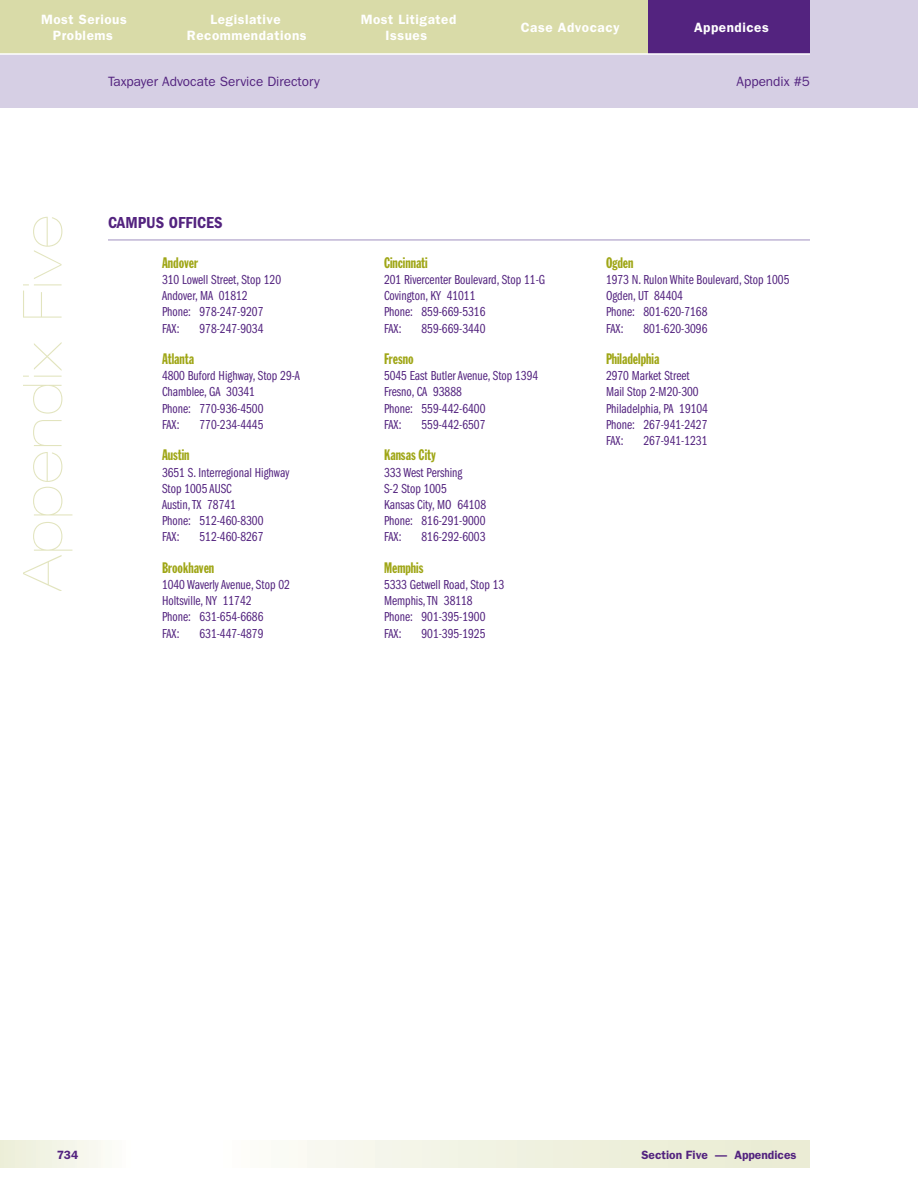
<style>
.page{position:relative;width:918px;height:1188px;background:#fff}
.page>*{position:absolute;margin:0;border:0;box-sizing:border-box;transform-origin:0 0}
.t1{font:900 expanded 54px "Helvetica Neue";letter-spacing:.04em;color:#e2e4be}
.App_5-Head_w_underli{font:600 condensed 16.5px "Franklin Gothic";color:#53237f}
.App5-address_Sub{font:15px "Franklin Gothic Extra Cond";color:#9fa616}
.App_5-address_text{font:13.5px "Franklin Gothic Book Cmpr";color:#53237f}
.t2{font:600 13.5px/16.5px "Franklin Gothic";letter-spacing:.04em;color:#fff;text-align:center}
.t3{font:13.5px "Franklin Gothic";color:#53237f}
.t4{font:600 12px "Franklin Gothic";color:#53237f}
</style>
<div class="page">
<div style="left:0;top:0;width:918px;height:108px;background:#d6cfe4"></div>
<svg style="left:289px;top:1141px;width:521px;height:27px;background:#f0f1e0"></svg>
<div style="left:0;top:1141px;width:148px;height:27px;background:linear-gradient(to right,#ebedd7,#fff)"></div>
<div style="left:0;top:0;width:162px;height:54px;background:#d9dba8"></div>
<div style="left:162px;top:0;width:162px;height:54px;background:#d9dba8"></div>
<div style="left:324px;top:0;width:162px;height:54px;background:#d9dba8"></div>
<div style="left:648px;top:0;width:162px;height:54px;background:#53237f"></div>
<div style="left:486px;top:0;width:162px;height:54px;background:#d9dba8"></div>
<hr style="left:0;top:53px;width:810px;height:2px;background:#fff">
<hr style="left:108px;top:239px;width:702px;height:2px;background:#c0b5d5">
<p class="t2" style="left:41px;top:11px;width:87px">Most Serious<br>Problems</p>
<p class="t2" style="left:361px;top:11px;width:97px">Most Litigated<br>Issues</p>
<p class="t2" style="left:521px;top:19px;width:100px">Case Advocacy</p>
<p class="t2" style="left:694px;top:19px;width:76px">Appendices</p>
<p class="t2" style="left:187px;top:11px;width:121px">Legislative<br>Recommendations</p>
<p class="t3" style="left:108px;top:74px;width:213px">Taxpayer Advocate Service Directory</p>
<p class="t3" style="left:737px;top:74px;width:75px">Appendix #5</p>
<h1 class="t1" style="left:11px;top:591px;width:376px;rotate:-90deg">Appendix Five</h1>
<p class="App_5-Head_w_underli" style="left:108px;top:213px;width:116px">CAMPUS OFFICES</p>
<p class="App5-address_Sub" style="left:162px;top:254px;width:38px">Andover</p>
<p class="App_5-address_text" style="left:162px;top:272px;width:121px">310 Lowell Street, Stop 120</p>
<p class="App_5-address_text" style="left:162px;top:288px;width:87px">Andover, MA 01812</p>
<p class="App_5-address_text" style="left:162px;top:305px;width:103px">Phone: 978-247-9207</p>
<p class="App_5-address_text" style="left:162px;top:321px;width:19px">FAX:</p>
<p class="App_5-address_text" style="left:200px;top:321px;width:65px">978-247-9034</p>
<p class="App5-address_Sub" style="left:162px;top:351px;width:33px">Atlanta</p>
<p class="App_5-address_text" style="left:162px;top:368px;width:140px">4800 Buford Highway, Stop 29-A</p>
<p class="App_5-address_text" style="left:162px;top:385px;width:95px">Chamblee, GA 30341</p>
<p class="App_5-address_text" style="left:162px;top:401px;width:103px">Phone: 770-936-4500</p>
<p class="App_5-address_text" style="left:162px;top:417px;width:19px">FAX:</p>
<p class="App_5-address_text" style="left:200px;top:417px;width:65px">770-234-4445</p>
<p class="App5-address_Sub" style="left:162px;top:447px;width:29px">Austin</p>
<p class="App_5-address_text" style="left:162px;top:465px;width:129px">3651 S. Interregional Highway</p>
<p class="App_5-address_text" style="left:162px;top:481px;width:71px">Stop 1005 AUSC</p>
<p class="App_5-address_text" style="left:162px;top:497px;width:75px">Austin, TX 78741</p>
<p class="App_5-address_text" style="left:162px;top:513px;width:103px">Phone: 512-460-8300</p>
<p class="App_5-address_text" style="left:162px;top:530px;width:19px">FAX:</p>
<p class="App_5-address_text" style="left:200px;top:530px;width:65px">512-460-8267</p>
<p class="App5-address_Sub" style="left:162px;top:560px;width:54px">Brookhaven</p>
<p class="App_5-address_text" style="left:162px;top:577px;width:129px">1040 Waverly Avenue, Stop 02</p>
<p class="App_5-address_text" style="left:162px;top:593px;width:91px">Holtsville, NY 11742</p>
<p class="App_5-address_text" style="left:162px;top:610px;width:103px">Phone: 631-654-6686</p>
<p class="App_5-address_text" style="left:162px;top:626px;width:19px">FAX:</p>
<p class="App_5-address_text" style="left:200px;top:626px;width:65px">631-447-4879</p>
<p class="App5-address_Sub" style="left:384px;top:254px;width:45px">Cincinnati</p>
<p class="App_5-address_text" style="left:384px;top:272px;width:163px">201 Rivercenter Boulevard, Stop 11-G</p>
<p class="App_5-address_text" style="left:384px;top:288px;width:93px">Covington, KY 41011</p>
<p class="App_5-address_text" style="left:384px;top:305px;width:103px">Phone: 859-669-5316</p>
<p class="App_5-address_text" style="left:384px;top:321px;width:19px">FAX:</p>
<p class="App_5-address_text" style="left:422px;top:321px;width:65px">859-669-3440</p>
<p class="App5-address_Sub" style="left:384px;top:351px;width:31px">Fresno</p>
<p class="App_5-address_text" style="left:384px;top:368px;width:156px">5045 East Butler Avenue, Stop 1394</p>
<p class="App_5-address_text" style="left:384px;top:385px;width:79px">Fresno, CA 93888</p>
<p class="App_5-address_text" style="left:384px;top:401px;width:103px">Phone: 559-442-6400</p>
<p class="App_5-address_text" style="left:384px;top:417px;width:19px">FAX:</p>
<p class="App_5-address_text" style="left:422px;top:417px;width:65px">559-442-6507</p>
<p class="App5-address_Sub" style="left:384px;top:447px;width:53px">Kansas City</p>
<p class="App_5-address_text" style="left:384px;top:465px;width:80px">333 West Pershing</p>
<p class="App_5-address_text" style="left:384px;top:481px;width:64px">S-2 Stop 1005</p>
<p class="App_5-address_text" style="left:384px;top:497px;width:104px">Kansas City, MO 64108</p>
<p class="App_5-address_text" style="left:384px;top:513px;width:103px">Phone: 816-291-9000</p>
<p class="App_5-address_text" style="left:384px;top:530px;width:19px">FAX:</p>
<p class="App_5-address_text" style="left:422px;top:530px;width:65px">816-292-6003</p>
<p class="App5-address_Sub" style="left:384px;top:560px;width:41px">Memphis</p>
<p class="App_5-address_text" style="left:384px;top:577px;width:122px">5333 Getwell Road, Stop 13</p>
<p class="App_5-address_text" style="left:384px;top:593px;width:90px">Memphis, TN 38118</p>
<p class="App_5-address_text" style="left:384px;top:610px;width:103px">Phone: 901-395-1900</p>
<p class="App_5-address_text" style="left:384px;top:626px;width:19px">FAX:</p>
<p class="App_5-address_text" style="left:422px;top:626px;width:65px">901-395-1925</p>
<p class="App5-address_Sub" style="left:606px;top:254px;width:29px">Ogden</p>
<p class="App_5-address_text" style="left:606px;top:272px;width:185px">1973 N. Rulon White Boulevard, Stop 1005</p>
<p class="App_5-address_text" style="left:606px;top:288px;width:78px">Ogden, UT 84404</p>
<p class="App_5-address_text" style="left:606px;top:305px;width:103px">Phone: 801-620-7168</p>
<p class="App_5-address_text" style="left:606px;top:321px;width:19px">FAX:</p>
<p class="App_5-address_text" style="left:644px;top:321px;width:65px">801-620-3096</p>
<p class="App5-address_Sub" style="left:606px;top:351px;width:55px">Philadelphia</p>
<p class="App_5-address_text" style="left:606px;top:368px;width:85px">2970 Market Street</p>
<p class="App_5-address_text" style="left:606px;top:385px;width:94px">Mail Stop 2-M20-300</p>
<p class="App_5-address_text" style="left:606px;top:401px;width:104px">Philadelphia, PA 19104</p>
<p class="App_5-address_text" style="left:606px;top:417px;width:103px">Phone: 267-941-2427</p>
<p class="App_5-address_text" style="left:606px;top:433px;width:19px">FAX:</p>
<p class="App_5-address_text" style="left:644px;top:433px;width:65px">267-941-1231</p>
<p class="t4" style="left:57px;top:1148px;width:23px">734</p>
<p class="t4" style="left:641px;top:1148px;width:157px">Section Five — Appendices</p>
</div>
